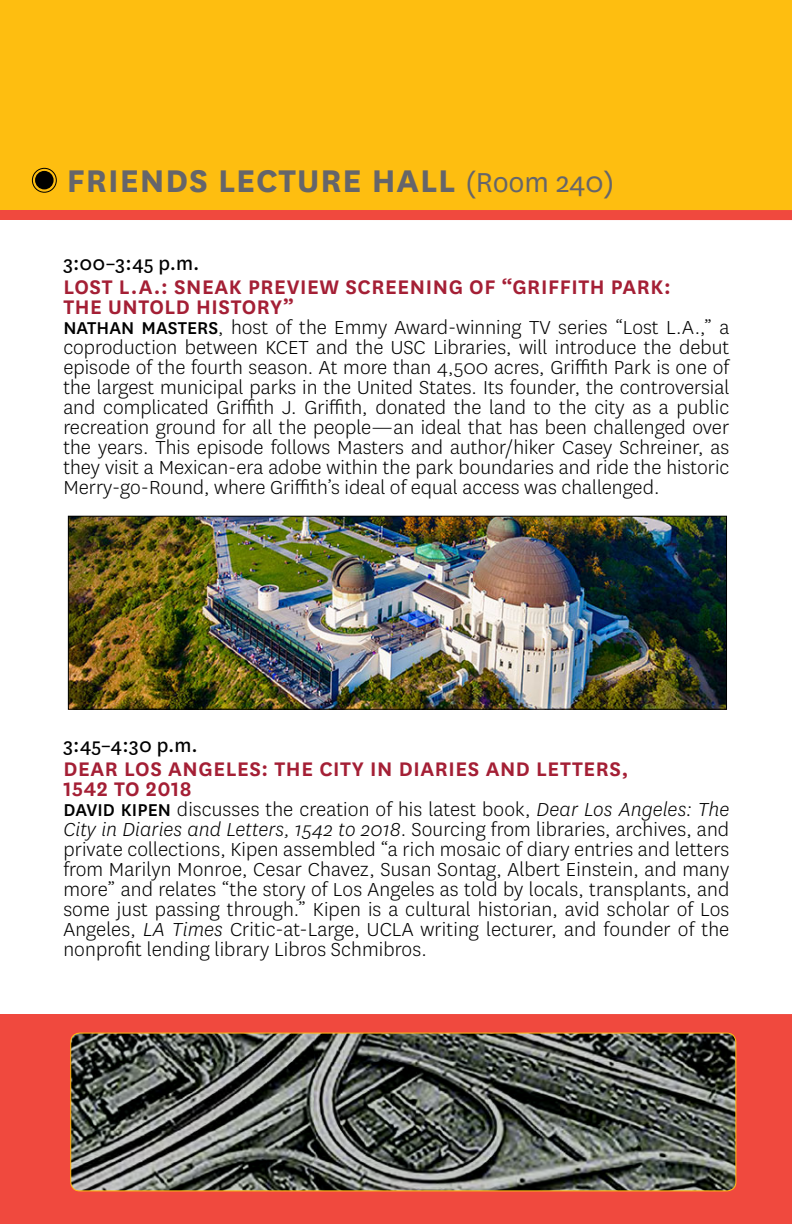
<style>
.page{position:relative;width:792px;height:1224px;background:#fff}
.page>*{position:absolute;margin:0;border:0;box-sizing:border-box;transform-origin:0 0}
.t1{font:700 36.6px "National";letter-spacing:.025em;color:#65656a}
.t2{font:600 23px/20px "National";letter-spacing:.025em;color:#a41f35}
.t3{font:300 22px/20px "National";color:#000;text-align:justify}
.t4{font:22px "National";color:#000}
.s1{font-weight:400;font-size:32px}
.s2{font-weight:500;font-size:20px}
.s3{font-style:italic}
</style>
<div class="page">
<div style="left:0;top:1020px;width:792px;height:204px;background:#f0493e"></div>
<div style="left:0;top:0;width:792px;height:213px;background:#febe10"></div>
<div style="left:35px;top:171px;width:19px;height:18px;background:#000;border-radius:50%"></div>
<div style="left:32px;top:168px;width:25px;height:25px;border:1px solid #000;border-radius:50%"></div>
<div style="left:0;top:1014px;width:792px;height:10px;background:#f0493e"></div>
<div style="left:0;top:210px;width:792px;height:10px;background:#f0493e"></div>
<img style="left:71px;top:1033px;width:665px;height:158px">
<div style="left:70px;top:1033px;width:666px;height:158px;border:1px solid #febe10;border-radius:9px"></div>
<img style="left:70px;top:518px;width:655px;height:190px">
<div style="left:68px;top:516px;width:659px;height:194px;border:1px solid #000"></div>
<h1 class="t1" style="left:67px;top:155px;width:549px">FRIENDS LECTURE HALL <span class="s1">(Room 240)</span></h1>
<p class="t4" style="left:63px;top:249px;width:138px">3:00–3:45 p.m.</p>
<p class="t2" style="left:63px;top:275px;width:609px">LOST L.A.: SNEAK PREVIEW SCREENING OF “GRIFFITH PARK:<br>THE UNTOLD HISTORY”</p>
<p class="t3" style="left:63px;top:317px;width:668px"><span class="s2">NATHAN MASTERS</span>, host of the Emmy Award-winning TV series “Lost L.A.,” a coproduction between KCET and the USC Libraries, will introduce the debut episode of the fourth season. At more than 4,500 acres, Griffith Park is one of the largest municipal parks in the United States. Its founder, the controversial and complicated Griffith J. Griffith, donated the land to the city as a public recreation ground for all the people—an ideal that has been challenged over the years. This episode follows Masters and author/hiker Casey Schreiner, as they visit a Mexican-era adobe within the park boundaries and ride the historic Merry-go-Round, where Griffith’s ideal of equal access was challenged.</p>
<p class="t4" style="left:63px;top:731px;width:136px">3:45–4:30 p.m.</p>
<p class="t2" style="left:63px;top:757px;width:567px">DEAR LOS ANGELES: THE CITY IN DIARIES AND LETTERS,<br>1542 TO 2018</p>
<p class="t3" style="left:63px;top:799px;width:668px"><span class="s2">DAVID KIPEN</span> discusses the creation of his latest book, <span class="s3">Dear Los Angeles: The City in Diaries and Letters, 1542 to 2018</span>. Sourcing from libraries, archives, and private collections, Kipen assembled “a rich mosaic of diary entries and letters from Marilyn Monroe, Cesar Chavez, Susan Sontag, Albert Einstein, and many more” and relates “the story of Los Angeles as told by locals, transplants, and some just passing through.” Kipen is a cultural historian, avid scholar of Los Angeles, <span class="s3">LA Times</span> Critic-at-Large, UCLA writing lecturer, and founder of the nonprofit lending library Libros Schmibros.</p>
</div>
